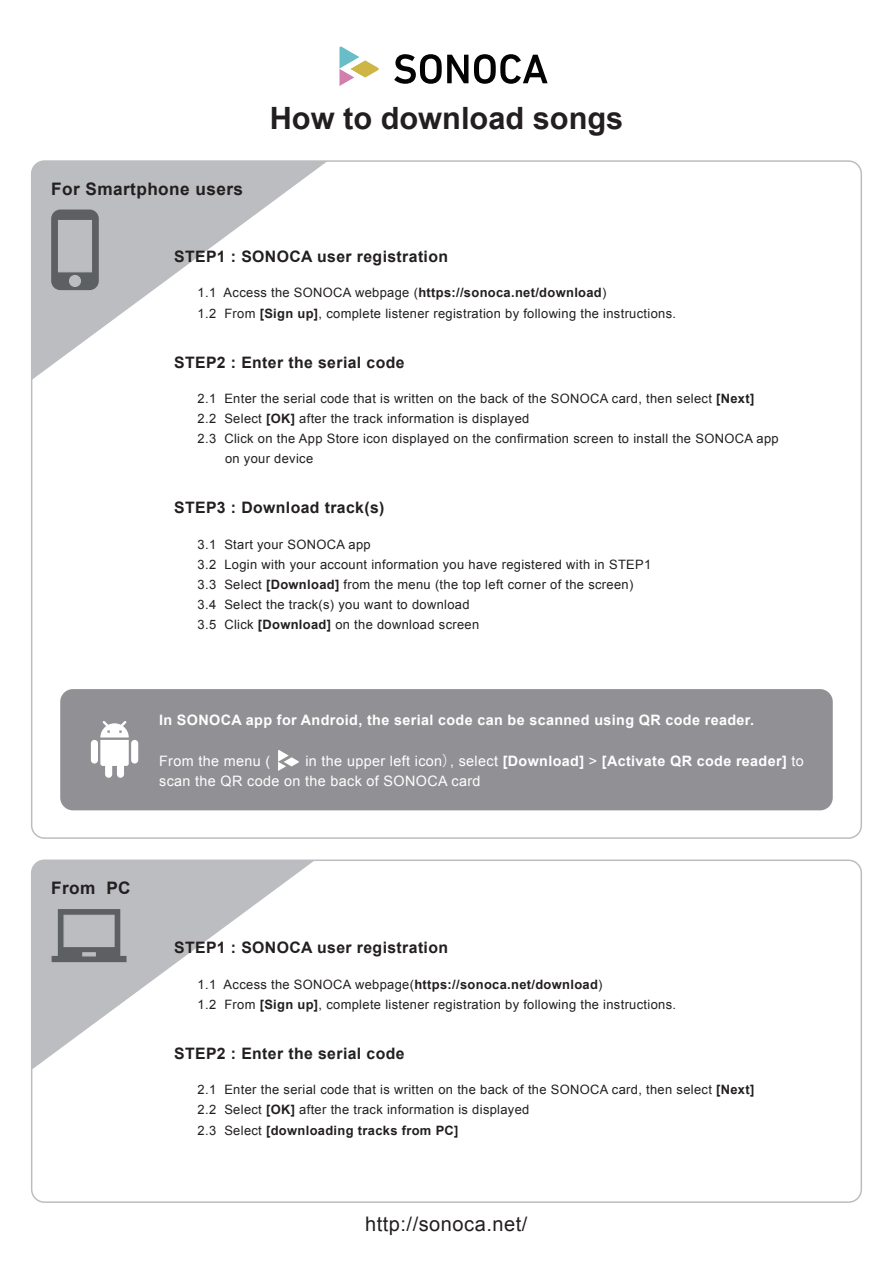
<style>
.page{position:relative;width:893px;height:1263px;background:#fff}
.page>*{position:absolute;margin:0;border:0;box-sizing:border-box;transform-origin:0 0}
.t1{font:700 30.75px "Arial";color:#231f20}
.t2{font:20.1px "Arial";letter-spacing:.025em;color:#231f20}
.t3{font:700 17.25px "Arial";letter-spacing:.025em;color:#231f20}
.t4{font:700 15.75px "Arial";letter-spacing:.025em;color:#231f20}
.t5{font:14.4px/20.1px "Arial";letter-spacing:.025em;color:#fff}
.t6{font:700 14.4px "Arial";letter-spacing:.025em;color:#fff}
.t7{font:12.9px/20.1px "Arial";letter-spacing:.025em;color:#231f20}
.s1{font-weight:700}
.s2{font-family:"Koz Go Pr 6 N"}
</style>
<div class="page">
<svg style="left:34px;top:163px;width:291px;height:215px"></svg>
<svg style="left:34px;top:862px;width:278px;height:206px"></svg>
<div style="left:31px;top:859px;width:831px;height:344px;border:2px solid #bcbdc0;border-radius:13px"></div>
<div style="left:60px;top:689px;width:773px;height:121px;background:#919195;border-radius:13px"></div>
<svg style="left:339px;top:46px;width:40px;height:40px"></svg>
<svg style="left:394px;top:54px;width:74px;height:30px"></svg>
<svg style="left:474px;top:54px;width:74px;height:30px"></svg>
<div style="left:51px;top:209px;width:48px;height:81px;background:#5d6062;border-radius:9px"></div>
<div style="left:69px;top:275px;width:11px;height:11px;background:#bcbdc0;border-radius:50%"></div>
<div style="left:69px;top:275px;width:12px;height:12px;border:1px solid #bcbdc0;border-radius:50%"></div>
<div style="left:58px;top:220px;width:34px;height:52px;background:#bcbdc0"></div>
<svg style="left:91px;top:721px;width:47px;height:57px"></svg>
<svg style="left:52px;top:909px;width:75px;height:53px"></svg>
<svg style="left:82px;top:952px;width:14px;height:4px"></svg>
<div style="left:64px;top:915px;width:51px;height:32px;background:#bcbdc0;border:1px solid #bcbdc0"></div>
<svg style="left:278px;top:750px;width:21px;height:21px"></svg>
<h3 class="t3" style="left:51px;top:177px;width:193px">For Smartphone users</h3>
<h1 class="t1" style="left:270px;top:98px;width:355px">How to download songs</h1>
<p class="t4" style="left:174px;top:246px;width:275px">STEP1 : SONOCA user registration</p>
<p class="t7" style="left:198px;top:283px;width:480px">1.1 Access the SONOCA webpage (<span class="s1">https://sonoca.net/download</span>)<br>1.2 From <span class="s1">[Sign up]</span>, complete listener registration by following the instructions.</p>
<p class="t4" style="left:174px;top:352px;width:232px">STEP2 : Enter the serial code</p>
<p class="t7" style="left:198px;top:389px;width:558px">2.1 Enter the serial code that is written on the back of the SONOCA card, then select <span class="s1">[Next]</span></p>
<p class="t7" style="left:198px;top:409px;width:333px">2.2 Select <span class="s1">[OK]</span> after the track information is displayed</p>
<p class="t7" style="left:198px;top:429px;width:583px">2.3 Click on the App Store icon displayed on the confirmation screen to install the SONOCA app</p>
<p class="t7" style="left:225px;top:449px;width:90px">on your device</p>
<p class="t4" style="left:174px;top:497px;width:212px">STEP3 : Download track(s)</p>
<p class="t7" style="left:198px;top:534px;width:455px">3.1 Start your SONOCA app<br>3.2 Login with your account information you have registered with in STEP1<br>3.3 Select <span class="s1">[Download]</span> from the menu (the top left corner of the screen)<br>3.4 Select the track(s) you want to download<br>3.5 Click <span class="s1">[Download]</span> on the download screen</p>
<p class="t6" style="left:159px;top:711px;width:596px">In SONOCA app for Android, the serial code can be scanned using QR code reader.</p>
<p class="t5" style="left:159px;top:751px;width:113px">From the menu (</p>
<p class="t5" style="left:159px;top:751px;width:646px;text-indent:146px">in the upper left icon<span class="s2">）</span>, select <span class="s1">[Download]</span> &gt; <span class="s1">[Activate QR code reader]</span> to scan the QR code on the back of SONOCA card</p>
<h3 class="t3" style="left:51px;top:876px;width:81px">From PC</h3>
<p class="t4" style="left:174px;top:937px;width:275px">STEP1 : SONOCA user registration</p>
<p class="t7" style="left:198px;top:974px;width:480px">1.1 Access the SONOCA webpage(<span class="s1">https://sonoca.net/download</span>)<br>1.2 From <span class="s1">[Sign up]</span>, complete listener registration by following the instructions.</p>
<p class="t4" style="left:174px;top:1043px;width:232px">STEP2 : Enter the serial code</p>
<p class="t7" style="left:198px;top:1080px;width:558px">2.1 Enter the serial code that is written on the back of the SONOCA card, then select <span class="s1">[Next]<br></span>2.2 Select <span class="s1">[OK]</span> after the track information is displayed<br>2.3 Select <span class="s1">[downloading tracks from PC]</span></p>
<h2 class="t2" style="left:365px;top:1211px;width:164px">http://sonoca.net/</h2>
</div>
